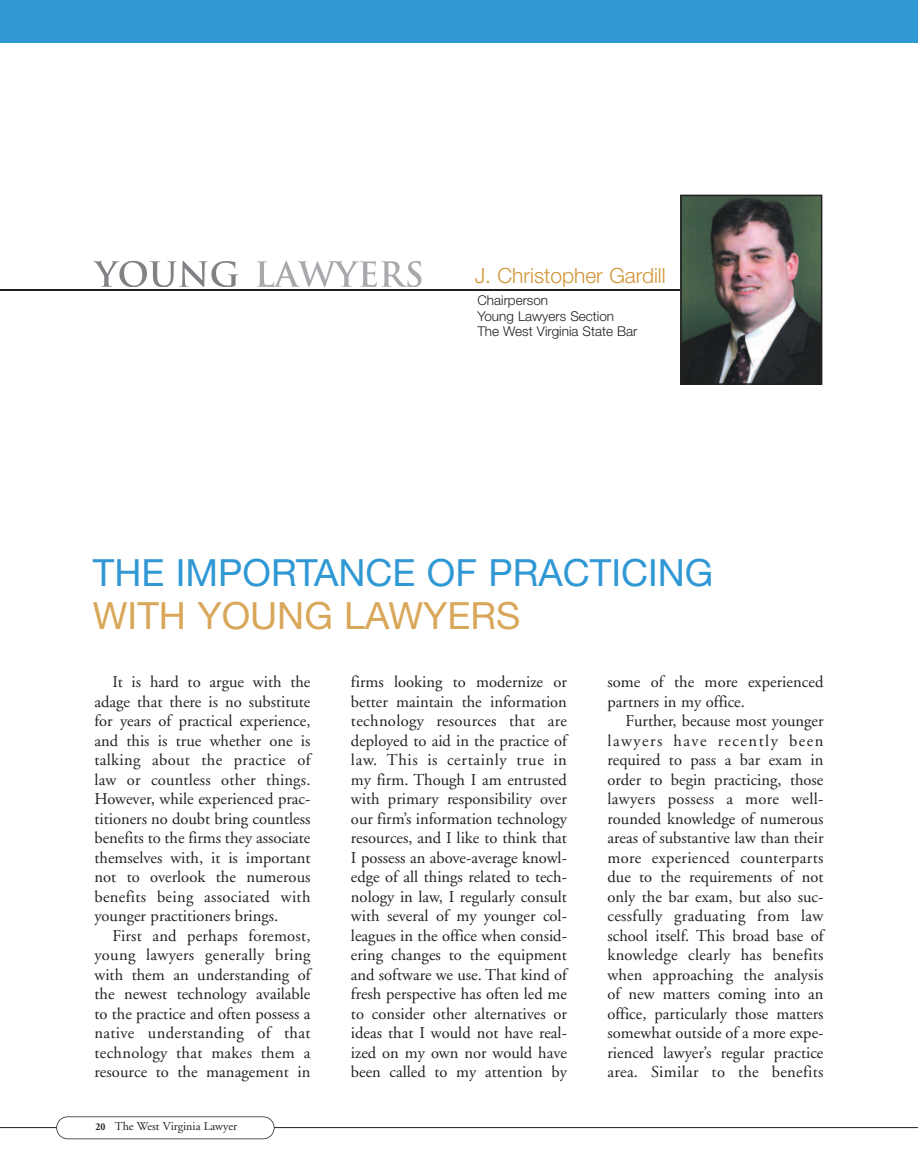
<style>
.page{position:relative;width:918px;height:1175px;background:#fff}
.page>*{position:absolute;margin:0;border:0;box-sizing:border-box;transform-origin:0 0}
.t1{font:37.5px/43.5px "Helvetica Neue";color:#3098d4}
.t2{font:300 21px "Helvetica Neue";color:#d19536}
.t3{font:16.5px/19.5px "Adobe Garamond";color:#231f20;text-align:justify}
.t4{font:16.5px "Adobe Garamond";letter-spacing:.02em;color:#231f20}
.t5{font:16.5px "Adobe Garamond";letter-spacing:.09em;color:#231f20}
.t6{font:300 13.5px/15.8px "Helvetica Neue";color:#231f20}
.t7{font:12px "Adobe Garamond";color:#231f20}
.s1{color:#d9a759}
.s2{font-weight:700;font-size:10.5px}
</style>
<div class="page">
<hr style="left:0;top:1127px;width:918px;height:1px;background:#231f20">
<div style="left:57px;top:1116px;width:217px;height:22px;background:#fff;border-radius:11px"></div>
<div style="left:56px;top:1116px;width:219px;height:23px;border:2px solid #231f20;border-radius:11px"></div>
<hr style="left:0;top:289px;width:821px;height:2px;background:#231f20">
<svg style="left:93px;top:261px;width:145px;height:26px"></svg>
<svg style="left:257px;top:261px;width:102px;height:26px"></svg>
<img style="left:683px;top:198px;width:136px;height:184px">
<div style="left:680px;top:195px;width:142px;height:190px;border:2px solid #231f20"></div>
<div style="left:0;top:0;width:918px;height:43px;background:#3098d4"></div>
<p class="t2" style="left:475px;top:262px;width:192px">J. Christopher Gardill</p>
<p class="t6" style="left:477px;top:292px;width:162px">Chairperson<br>Young Lawyers Section<br>The West Virginia State Bar</p>
<p class="t1" style="left:93px;top:550px;width:622px">THE IMPORTANCE OF PRACTICING<br><span class="s1">WITH YOUNG LAWYERS</span></p>
<p class="t3" style="left:113px;top:673px;width:199px">It is hard to argue with the</p>
<p class="t3" style="left:95px;top:693px;width:218px">adage that there is no substitute</p>
<p class="t3" style="left:94px;top:712px;width:218px">for years of practical experience,</p>
<p class="t3" style="left:94px;top:732px;width:218px">and this is true whether one is</p>
<p class="t4" style="left:94px;top:753px;width:218px">talking about the practice of</p>
<p class="t3" style="left:94px;top:771px;width:217px">law or countless other things.</p>
<p class="t3" style="left:94px;top:790px;width:218px">However, while experienced prac-</p>
<p class="t3" style="left:95px;top:810px;width:217px">titioners no doubt bring countless</p>
<p class="t3" style="left:94px;top:829px;width:218px">benefits to the firms they associate</p>
<p class="t3" style="left:95px;top:849px;width:218px">themselves with, it is important</p>
<p class="t3" style="left:95px;top:868px;width:217px">not to overlook the numerous</p>
<p class="t4" style="left:95px;top:890px;width:218px">benefits being associated with</p>
<p class="t3" style="left:94px;top:907px;width:185px">younger practitioners brings.</p>
<p class="t3" style="left:113px;top:927px;width:199px">First and perhaps foremost,</p>
<p class="t4" style="left:94px;top:948px;width:218px">young lawyers generally bring</p>
<p class="t3" style="left:94px;top:966px;width:218px">with them an understanding of</p>
<p class="t3" style="left:94px;top:985px;width:218px">the newest technology available</p>
<p class="t3" style="left:94px;top:1005px;width:218px">to the practice and often possess a</p>
<p class="t4" style="left:94px;top:1026px;width:218px">native understanding of that</p>
<p class="t4" style="left:94px;top:1046px;width:218px">technology that makes them a</p>
<p class="t3" style="left:94px;top:1063px;width:218px">resource to the management in</p>
<p class="t7" style="left:96px;top:1121px;width:143px"><span class="s2">20</span> The West Virginia Lawyer</p>
<p class="t3" style="left:351px;top:673px;width:218px">firms looking to modernize or better maintain the information technology resources that are deployed to aid in the practice of law. This is certainly true in my firm. Though I am entrusted with primary responsibility over our firm’s information technology resources, and I like to think that I possess an above-average knowl&shy;edge of all things related to tech&shy;nology in law, I regularly consult with several of my younger col&shy;leagues in the office when consid&shy;ering changes to the equipment and software we use. That kind of fresh perspective has often led me to consider other alternatives or ideas that I would not have real&shy;ized on my own nor would have been called to my attention by</p>
<p class="t3" style="left:608px;top:673px;width:218px">some of the more experienced</p>
<p class="t3" style="left:608px;top:693px;width:139px">partners in my office.</p>
<p class="t3" style="left:626px;top:712px;width:199px">Further, because most younger</p>
<p class="t5" style="left:608px;top:734px;width:217px">lawyers have recently been</p>
<p class="t3" style="left:607px;top:751px;width:218px">required to pass a bar exam in</p>
<p class="t3" style="left:607px;top:771px;width:218px">order to begin practicing, those</p>
<p class="t4" style="left:607px;top:792px;width:218px">lawyers possess a more well-</p>
<p class="t3" style="left:608px;top:810px;width:218px">rounded knowledge of numerous</p>
<p class="t3" style="left:608px;top:829px;width:218px">areas of substantive law than their</p>
<p class="t4" style="left:608px;top:851px;width:218px">more experienced counterparts</p>
<p class="t3" style="left:608px;top:868px;width:218px">due to the requirements of not</p>
<p class="t3" style="left:608px;top:888px;width:218px">only the bar exam, but also suc-</p>
<p class="t4" style="left:608px;top:909px;width:218px">cessfully graduating from law</p>
<p class="t3" style="left:608px;top:927px;width:218px">school itself. This broad base of</p>
<p class="t3" style="left:608px;top:946px;width:218px">knowledge clearly has benefits</p>
<p class="t3" style="left:608px;top:966px;width:218px">when approaching the analysis</p>
<p class="t3" style="left:608px;top:985px;width:218px">of new matters coming into an</p>
<p class="t3" style="left:607px;top:1005px;width:217px">office, particularly those matters</p>
<p class="t3" style="left:607px;top:1024px;width:218px">somewhat outside of a more expe-</p>
<p class="t3" style="left:607px;top:1044px;width:218px">rienced lawyer’s regular practice</p>
<p class="t4" style="left:608px;top:1065px;width:218px">area. Similar to the benefits</p>
</div>
